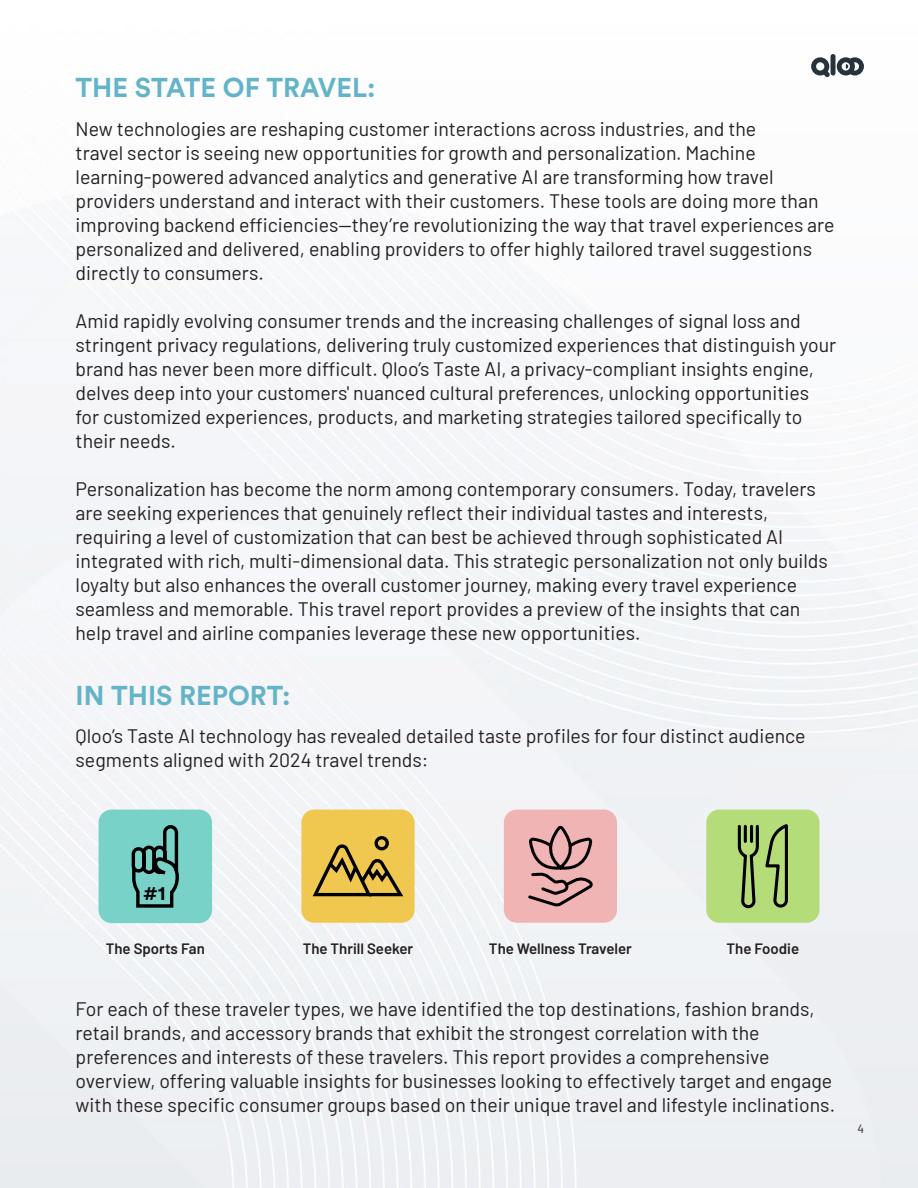
<style>
.page{position:relative;width:918px;height:1188px;background:#fff}
.page>*{position:absolute;margin:0;border:0;box-sizing:border-box;transform-origin:0 0}
.t1{font:27px "Circular Std Bold";color:#64b4c8}
.t2{font:19.8px "Circular Std Bold";color:#000}
.t3{font:19.5px/24px "Barlow";color:#231f20}
.t4{font:600 15px "Barlow";color:#231f20}
.t5{font:12px "Barlow";color:#231f20}
</style>
<div class="page">
<img style="left:0;top:54px;width:918px;height:1134px">
<div style="left:301px;top:810px;width:114px;height:113px;background:#f0c850;border-radius:13px"></div>
<svg style="left:312px;top:836px;width:92px;height:61px"></svg>
<div style="left:99px;top:810px;width:113px;height:113px;background:#78d2c8;border-radius:13px"></div>
<svg style="left:131px;top:825px;width:48px;height:83px"></svg>
<div style="left:504px;top:810px;width:113px;height:113px;background:#f0b4b4;border-radius:13px"></div>
<svg style="left:528px;top:825px;width:65px;height:82px"></svg>
<div style="left:706px;top:810px;width:113px;height:113px;background:#b4dc78;border-radius:13px"></div>
<svg style="left:737px;top:824px;width:51px;height:85px"></svg>
<hr style="left:831px;top:54px;width:4px;height:21px;background:#28323c;border-radius:2px">
<svg style="left:811px;top:57px;width:19px;height:20px"></svg>
<svg style="left:837px;top:57px;width:27px;height:18px"></svg>
<p class="t1" style="left:76px;top:71px;width:302px">THE STATE OF TRAVEL:</p>
<p class="t3" style="left:76px;top:115px;width:761px">New technologies are reshaping customer interactions across industries, and the<br>travel sector is seeing new opportunities for growth and personalization. Machine learning-powered advanced analytics and generative AI are transforming how travel providers understand and interact with their customers. These tools are doing more than improving backend efficiencies—they’re revolutionizing the way that travel experiences are personalized and delivered, enabling providers to offer highly tailored travel suggestions directly to consumers.</p>
<p class="t3" style="left:76px;top:307px;width:762px">Amid rapidly evolving consumer trends and the increasing challenges of signal loss and stringent privacy regulations, delivering truly customized experiences that distinguish your brand has never been more difficult. Qloo’s Taste AI, a privacy-compliant insights engine, delves deep into your customers' nuanced cultural preferences, unlocking opportunities for customized experiences, products, and marketing strategies tailored specifically to their needs.</p>
<p class="t3" style="left:76px;top:475px;width:754px">Personalization has become the norm among contemporary consumers. Today, travelers are seeking experiences that genuinely reflect their individual tastes and interests, requiring a level of customization that can best be achieved through sophisticated AI integrated with rich, multi-dimensional data. This strategic personalization not only builds loyalty but also enhances the overall customer journey, making every travel experience seamless and memorable. This travel report provides a preview of the insights that can help travel and airline companies leverage these new opportunities.</p>
<p class="t1" style="left:76px;top:678px;width:216px">IN THIS REPORT:</p>
<p class="t3" style="left:76px;top:722px;width:732px">Qloo’s Taste AI technology has revealed detailed taste profiles for four distinct audience segments aligned with 2024 travel trends:</p>
<p class="t2" style="left:143px;top:880px;width:24px">#1</p>
<p class="t4" style="left:106px;top:938px;width:101px">The Sports Fan</p>
<p class="t4" style="left:303px;top:937px;width:112px">The Thrill Seeker</p>
<p class="t4" style="left:489px;top:937px;width:144px">The Wellness Traveler</p>
<p class="t4" style="left:727px;top:937px;width:74px">The Foodie</p>
<p class="t3" style="left:76px;top:996px;width:761px">For each of these traveler types, we have identified the top destinations, fashion brands, retail brands, and accessory brands that exhibit the strongest correlation with the preferences and interests of these travelers. This report provides a comprehensive overview, offering valuable insights for businesses looking to effectively target and engage with these specific consumer groups based on their unique travel and lifestyle inclinations.</p>
<p class="t5" style="left:857px;top:1120px;width:8px">4</p>
</div>
